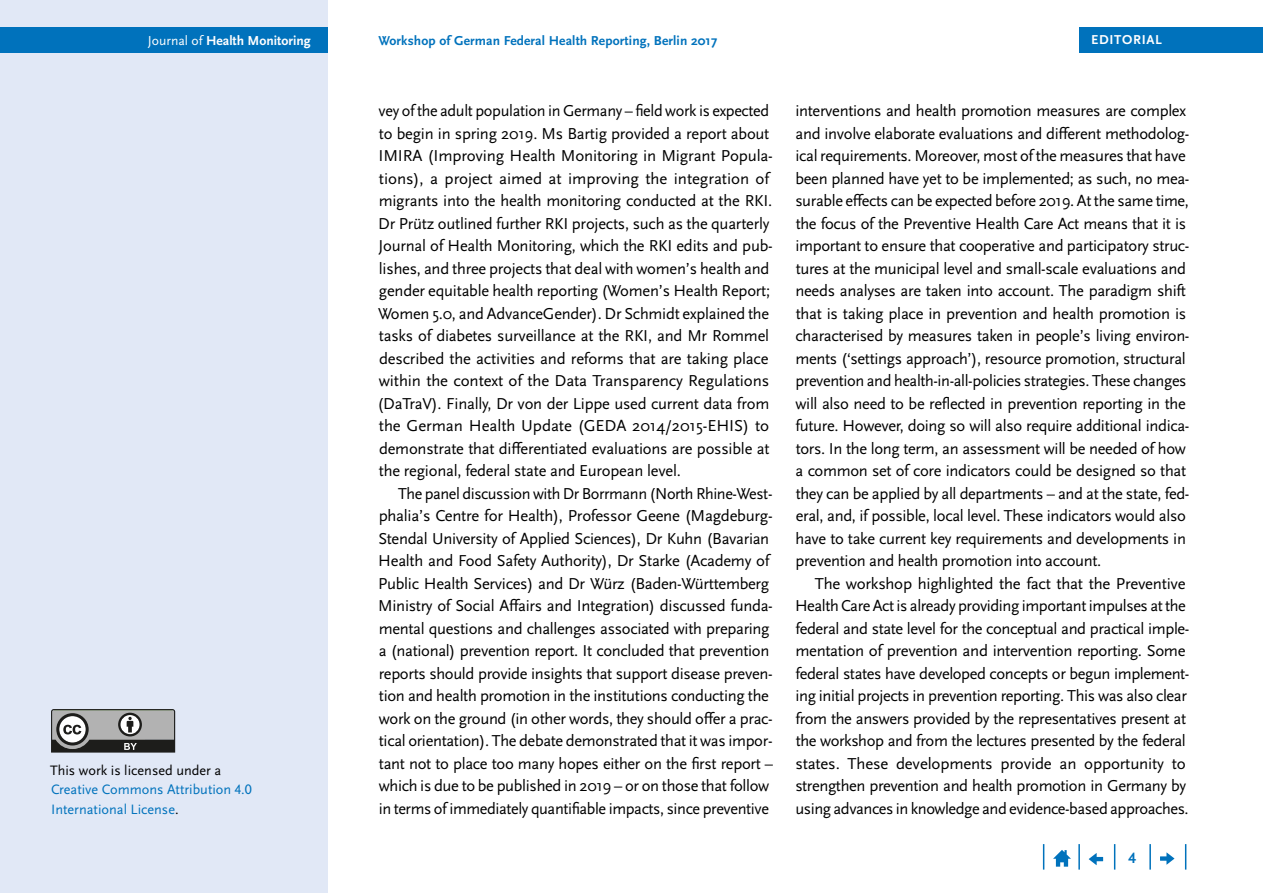
<style>
.page{position:relative;width:1263px;height:893px;background:#fff}
.page>*{position:absolute;margin:0;border:0;box-sizing:border-box;transform-origin:0 0}
.Copy_Einzug{font:16.5px/22.5px "Scala Sans Pro";letter-spacing:-.02em;color:#000}
.t1{font:700 15.75px "Scala Sans Pro";color:#0072bc}
.BU_Quellenangabe{font:14.25px/19.5px "Scala Sans Pro";color:#0072bc}
.t2{font:700 13.65px "Scala Sans Pro";color:#fff}
.t3{font:700 13.5px "Scala Sans Pro";letter-spacing:.01em;color:#0072bc}
.t4{font:700 13.5px "Scala Sans Pro";letter-spacing:.05em;color:#fff}
.s1{font-weight:400}
.s2{color:#000}
</style>
<div class="page">
<div style="left:0;top:0;width:327px;height:893px;background:#e1e8f6"></div>
<svg style="left:1185px;top:844px;width:1px;height:26px"></svg>
<hr style="left:1149px;top:844px;width:2px;height:26px;background:#0072bc">
<svg style="left:1114px;top:844px;width:1px;height:26px"></svg>
<hr style="left:1078px;top:844px;width:2px;height:26px;background:#0072bc">
<svg style="left:1043px;top:844px;width:1px;height:26px"></svg>
<svg style="left:1053px;top:850px;width:18px;height:17px"></svg>
<svg style="left:1089px;top:853px;width:14px;height:12px"></svg>
<svg style="left:1160px;top:852px;width:14px;height:13px"></svg>
<div style="left:1079px;top:28px;width:184px;height:25px;background:#0072bc"></div>
<div style="left:0;top:28px;width:327px;height:25px;background:#0072bc"></div>
<svg style="left:51px;top:709px;width:124px;height:43px;background:#828281"></svg>
<p class="t2" style="left:148px;top:33px;width:164px"><span class="s1">Journal of</span> Health Monitoring</p>
<p class="t3" style="left:378px;top:33px;width:340px">Workshop of German Federal Health Reporting, Berlin 2017</p>
<p class="BU_Quellenangabe" style="left:50px;top:760px;width:203px"><span class="s2">This work is licensed under a<br></span>Creative Commons Attribution 4.0<br>International License<span class="s2">.</span></p>
<p class="Copy_Einzug" style="left:377px;top:99px;width:397px">vey of the adult population in Germany – field work is expected to begin in spring 2019. Ms Bartig provided a report about IMIRA (Improving Health Monitoring in Migrant Popula&shy;tions), a project aimed at improving the integration of migrants into the health monitoring conducted at the RKI.<br>Dr Prütz outlined further RKI projects, such as the quarterly Journal of Health Monitoring, which the RKI edits and pub&shy;lishes, and three projects that deal with women’s health and gender equitable health reporting (Women’s Health Report; Women 5.0, and AdvanceGender). Dr Schmidt explained the tasks of diabetes surveillance at the RKI, and Mr Rommel described the activities and reforms that are taking place within the context of the Data Transparency Regulations (DaTraV). Finally, Dr von der Lippe used current data from the German Health Update (GEDA 2014/2015-EHIS) to demonstrate that differentiated evaluations are possible at the regional, federal state and European level.</p>
<p class="Copy_Einzug" style="left:378px;top:482px;width:396px;text-indent:20px">The panel discussion with Dr Borrmann (North Rhine-West&shy;phalia’s Centre for Health), Professor Geene (Magdeburg-Stendal University of Applied Sciences), Dr Kuhn (Bavarian Health and Food Safety Authority), Dr Starke (Academy of Public Health Services) and Dr Würz (Baden-Württemberg Ministry of Social Affairs and Integration) discussed funda&shy;mental questions and challenges associated with preparing a (national) prevention report. It concluded that prevention reports should provide insights that support disease preven&shy;tion and health promotion in the institutions conducting the work on the ground (in other words, they should offer a prac&shy;tical orientation). The debate demonstrated that it was impor&shy;tant not to place too many hopes either on the first report – which is due to be published in 2019 – or on those that follow in terms of immediately quantifiable impacts, since preventive</p>
<p class="t4" style="left:1091px;top:32px;width:72px">EDITORIAL</p>
<p class="Copy_Einzug" style="left:795px;top:99px;width:396px">interventions and health promotion measures are complex and involve elaborate evaluations and different methodolog&shy;ical requirements. Moreover, most of the measures that have been planned have yet to be implemented; as such, no mea&shy;surable effects can be expected before 2019. At the same time, the focus of the Preventive Health Care Act means that it is important to ensure that cooperative and participatory struc&shy;tures at the municipal level and small-scale evaluations and needs analyses are taken into account. The paradigm shift that is taking place in prevention and health promotion is characterised by measures taken in people’s living environ&shy;ments (‘settings approach’), resource promotion, structural prevention and health-in-all-policies strategies. These changes will also need to be reflected in prevention reporting in the future. However, doing so will also require additional indica&shy;tors. In the long term, an assessment will be needed of how a common set of core indicators could be designed so that they can be applied by all departments – and at the state, fed&shy;eral, and, if possible, local level. These indicators would also have to take current key requirements and developments in prevention and health promotion into account.</p>
<p class="Copy_Einzug" style="left:795px;top:572px;width:396px;text-indent:20px">The workshop highlighted the fact that the Preventive Health Care Act is already providing important impulses at the federal and state level for the conceptual and practical imple&shy;mentation of prevention and intervention reporting. Some federal states have developed concepts or begun implement&shy;ing initial projects in prevention reporting. This was also clear from the answers provided by the representatives present at the workshop and from the lectures presented by the federal states. These developments provide an opportunity to strengthen prevention and health promotion in Germany by using advances in knowledge and evidence-based approaches.</p>
<p class="t1" style="left:1128px;top:849px;width:9px">4</p>
</div>
